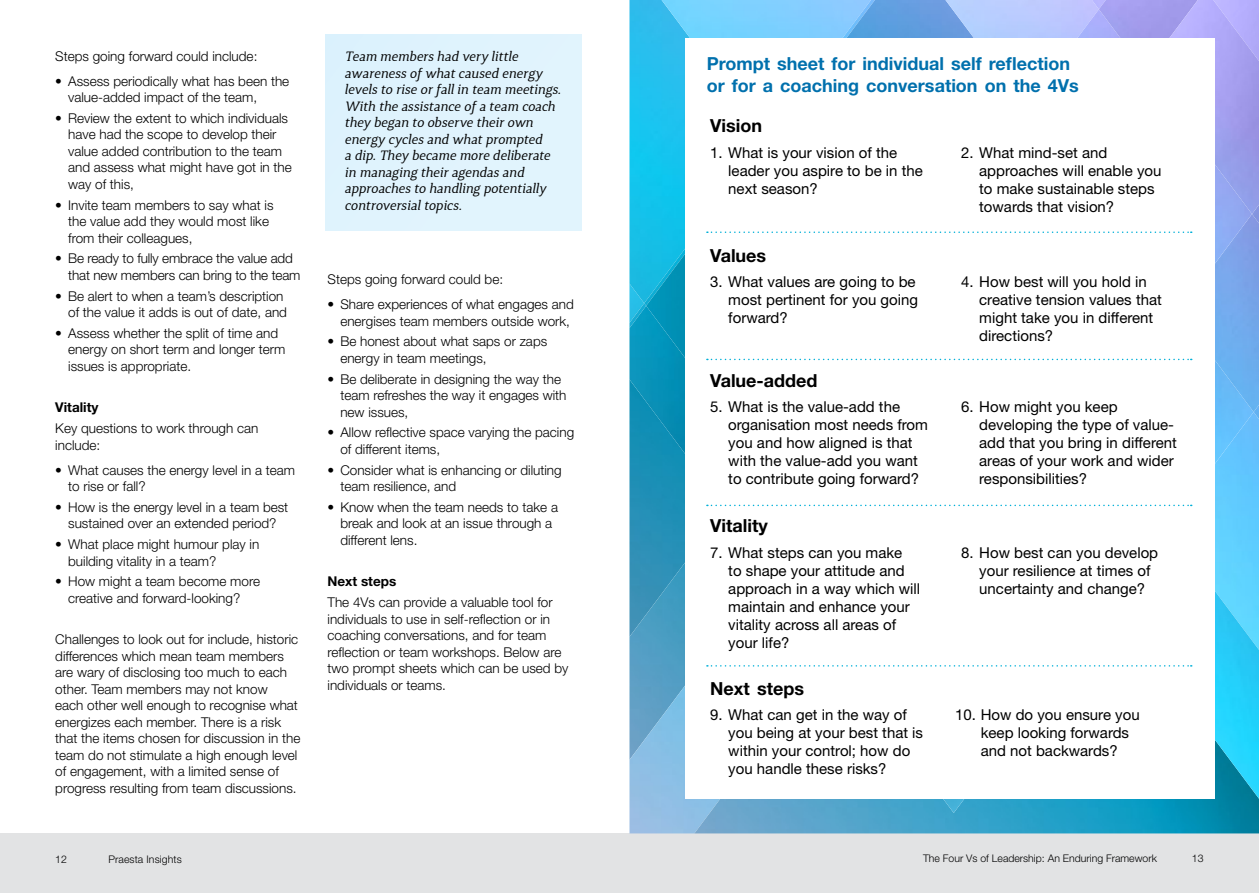
<style>
.page{position:relative;width:1259px;height:893px;background:#fff}
.page>*{position:absolute;margin:0;border:0;box-sizing:border-box;transform-origin:0 0}
.t1{font:700 18px/21.6px "Helvetica Neue LT Std";color:#0070ad}
.t2{font:700 18px "Helvetica Neue LT Std";color:#000}
.t3{font:15px/18px "Helvetica Neue LT Std";color:#000}
.t4{font:300 13.5px/16.5px "Helvetica Neue LT Std";color:#000}
.t5{font:italic 13.5px/16.5px "Synerga Pro";color:#000}
.t6{font:700 13.5px "Helvetica Neue LT Std";color:#000}
.t7{font:300 10.5px "Helvetica Neue LT Std";color:#000}
</style>
<div class="page">
<div style="left:0;top:833px;width:1259px;height:60px;background:#e2e3e4"></div>
<div style="left:326px;top:35px;width:255px;height:195px;background:#e0f3fd"></div>
<img style="left:629px;top:303px;width:15px;height:3px">
<img style="left:629px;top:0;width:32px;height:303px">
<img style="left:644px;top:140px;width:41px;height:166px">
<img style="left:661px;top:0;width:105px;height:140px">
<img style="left:629px;top:306px;width:56px;height:202px">
<img style="left:646px;top:143px;width:39px;height:317px">
<img style="left:768px;top:0;width:177px;height:38px">
<img style="left:945px;top:0;width:147px;height:38px">
<svg style="left:1092px;top:0;width:6px;height:9px"></svg>
<img style="left:629px;top:508px;width:56px;height:62px">
<img style="left:1025px;top:9px;width:73px;height:29px">
<img style="left:1098px;top:0;width:47px;height:38px">
<img style="left:629px;top:570px;width:65px;height:263px">
<img style="left:694px;top:799px;width:565px;height:34px">
<img style="left:1253px;top:419px;width:6px;height:108px">
<img style="left:1215px;top:527px;width:44px;height:272px">
<img style="left:1253px;top:412px;width:6px;height:7px">
<img style="left:831px;top:799px;width:280px;height:14px">
<img style="left:1215px;top:412px;width:38px;height:115px">
<img style="left:1215px;top:223px;width:44px;height:189px">
<img style="left:1252px;top:214px;width:7px;height:9px">
<img style="left:1215px;top:214px;width:37px;height:98px">
<img style="left:1145px;top:0;width:114px;height:214px">
<div style="left:685px;top:38px;width:529px;height:761px;background:#fff"></div>
<svg style="left:707px;top:231px;width:484px;height:2px"></svg>
<svg style="left:707px;top:359px;width:484px;height:1px"></svg>
<svg style="left:707px;top:505px;width:484px;height:1px"></svg>
<svg style="left:707px;top:665px;width:484px;height:2px"></svg>
<p class="t4" style="left:55px;top:47px;width:204px">Steps going forward could include:</p>
<p class="t4" style="left:68px;top:72px;width:223px;text-indent:-13px">• Assess periodically what has been the value-added impact of the team,</p>
<p class="t4" style="left:68px;top:110px;width:225px;text-indent:-13px">• Review the extent to which individuals have had the scope to develop their value added contribution to the team and assess what might have got in the way of this,</p>
<p class="t4" style="left:68px;top:196px;width:207px;text-indent:-13px">• Invite team members to say what is the value add they would most like from their colleagues,</p>
<p class="t4" style="left:68px;top:250px;width:234px;text-indent:-13px">• Be ready to fully embrace the value add that new members can bring to the team</p>
<p class="t4" style="left:55px;top:287px;width:233px;text-align:right">• Be alert to when a team’s description of the value it adds is out of date, and</p>
<p class="t4" style="left:68px;top:325px;width:219px;text-indent:-13px">• Assess whether the split of time and energy on short term and longer term issues is appropriate.</p>
<p class="t6" style="left:55px;top:399px;width:45px">Vitality</p>
<p class="t4" style="left:55px;top:420px;width:205px">Key questions to work through can include:</p>
<p class="t4" style="left:68px;top:461px;width:228px;text-indent:-13px">• What causes the energy level in a team to rise or fall?</p>
<p class="t4" style="left:55px;top:499px;width:234px;text-align:center">• How is the energy level in a team best sustained over an extended period?</p>
<p class="t4" style="left:68px;top:536px;width:193px;text-indent:-13px">• What place might humour play in building vitality in a team?</p>
<p class="t4" style="left:55px;top:573px;width:206px;text-align:center">• How might a team become more creative and forward-looking?</p>
<p class="t4" style="left:55px;top:631px;width:247px">Challenges to look out for include, historic differences which mean team members are wary of disclosing too much to each other. Team members may not know<br>each other well enough to recognise what energizes each member. There is a risk that the items chosen for discussion in the team do not stimulate a high enough level of engagement, with a limited sense of progress resulting from team discussions.</p>
<p class="t5" style="left:344px;top:48px;width:218px">Team members had very little awareness of what caused energy levels to rise or fall in team meetings.<br>With the assistance of a team coach they began to observe their own energy cycles and what prompted<br>a dip. They became more deliberate in managing their agendas and approaches to handling potentially controversial topics.</p>
<p class="t4" style="left:327px;top:271px;width:177px">Steps going forward could be:</p>
<p class="t4" style="left:327px;top:296px;width:248px;text-align:right">• Share experiences of what engages and energises team members outside work,</p>
<p class="t4" style="left:340px;top:333px;width:208px;text-indent:-13px">• Be honest about what saps or zaps energy in team meetings,</p>
<p class="t4" style="left:340px;top:370px;width:228px;text-indent:-13px">• Be deliberate in designing the way the team refreshes the way it engages with new issues,</p>
<p class="t4" style="left:340px;top:424px;width:235px;text-indent:-13px">• Allow reflective space varying the pacing of different items,</p>
<p class="t4" style="left:340px;top:461px;width:223px;text-indent:-13px">• Consider what is enhancing or diluting team resilience, and</p>
<p class="t4" style="left:340px;top:498px;width:219px;text-indent:-13px">• Know when the team needs to take a break and look at an issue through a different lens.</p>
<p class="t6" style="left:327px;top:573px;width:70px">Next steps</p>
<p class="t4" style="left:327px;top:594px;width:242px">The 4Vs can provide a valuable tool for individuals to use in self-reflection or in coaching conversations, and for team reflection or team workshops. Below are two prompt sheets which can be used by individuals or teams.</p>
<h1 class="t1" style="left:707px;top:53px;width:373px">Prompt sheet for individual self reflection or for a coaching conversation on the 4Vs</h1>
<h1 class="t2" style="left:710px;top:114px;width:53px">Vision</h1>
<p class="t3" style="left:728px;top:144px;width:196px;text-indent:-18px">1. What is your vision of the leader you aspire to be in the next season?</p>
<h1 class="t2" style="left:710px;top:244px;width:57px">Values</h1>
<p class="t3" style="left:728px;top:272px;width:191px;text-indent:-18px">3. What values are going to be most pertinent for you going forward?</p>
<h1 class="t2" style="left:710px;top:369px;width:109px">Value-added</h1>
<p class="t3" style="left:728px;top:397px;width:201px;text-indent:-18px">5. What is the value-add the organisation most needs from you and how aligned is that with the value-add you want to contribute going forward?</p>
<h1 class="t2" style="left:710px;top:515px;width:59px">Vitality</h1>
<p class="t3" style="left:728px;top:543px;width:193px;text-indent:-18px">7. What steps can you make<br>to shape your attitude and approach in a way which will maintain and enhance your vitality across all areas of your life?</p>
<h1 class="t2" style="left:710px;top:677px;width:95px">Next steps</h1>
<p class="t3" style="left:728px;top:705px;width:196px;text-indent:-18px">9. What can get in the way of you being at your best that is within your control; how do you handle these risks?</p>
<p class="t3" style="left:979px;top:144px;width:184px;text-indent:-18px">2. What mind-set and approaches will enable you to make sustainable steps towards that vision?</p>
<p class="t3" style="left:979px;top:272px;width:184px;text-indent:-18px">4. How best will you hold in creative tension values that might take you in different directions?</p>
<p class="t3" style="left:979px;top:397px;width:199px;text-indent:-18px">6. How might you keep developing the type of value&shy;add that you bring in different areas of your work and wider responsibilities?</p>
<p class="t3" style="left:979px;top:543px;width:180px;text-indent:-18px">8. How best can you develop your resilience at times of uncertainty and change?</p>
<p class="t3" style="left:980px;top:705px;width:160px;text-indent:-26px">10. How do you ensure you keep looking forwards and not backwards?</p>
<p class="t7" style="left:55px;top:853px;width:13px">12</p>
<p class="t7" style="left:108px;top:853px;width:75px">Praesta Insights</p>
<p class="t7" style="left:923px;top:852px;width:235px">The Four Vs of Leadership: An Enduring Framework</p>
<p class="t7" style="left:1192px;top:852px;width:13px">13</p>
</div>
